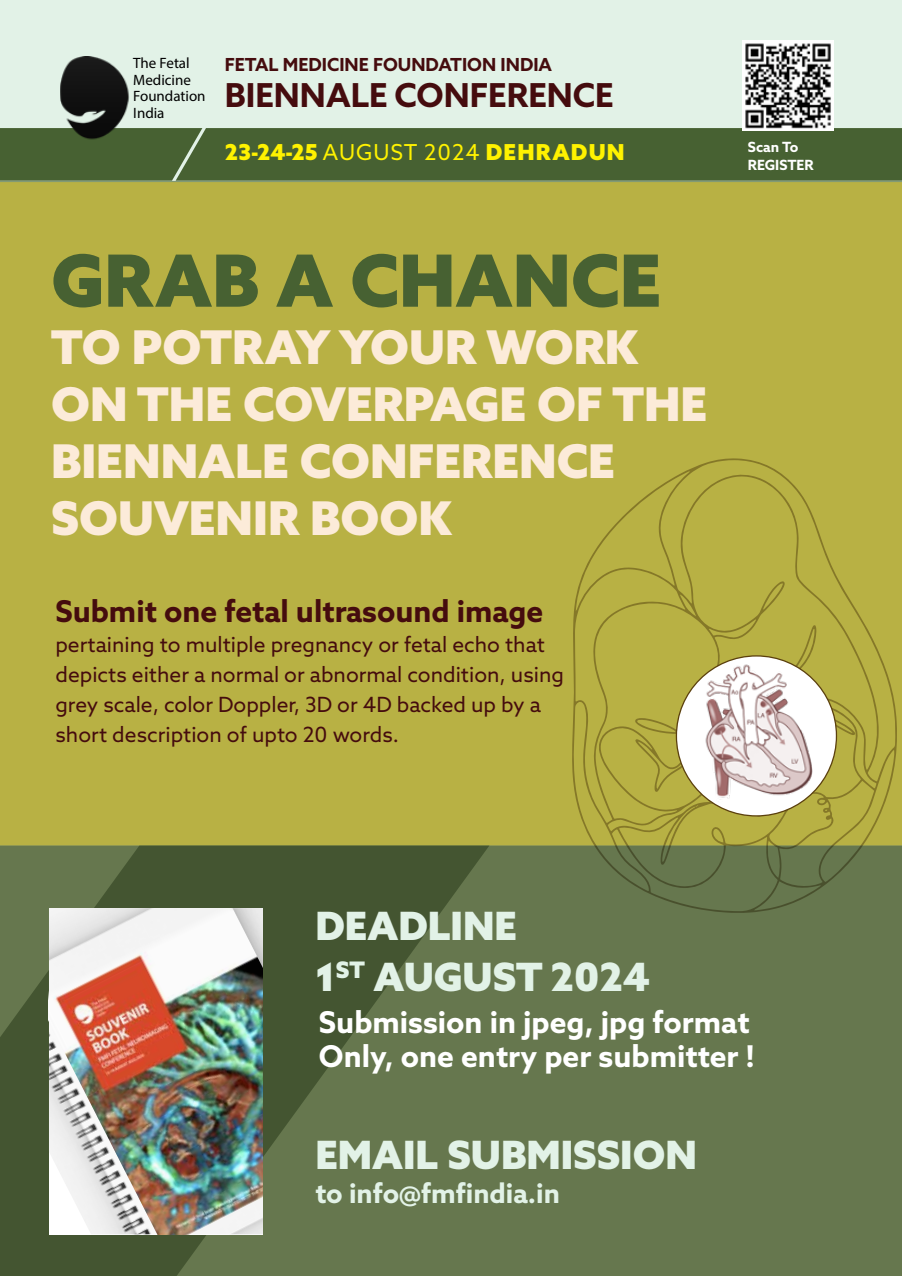
<style>
.page{position:relative;width:902px;height:1276px;background:#fff}
.page>*{position:absolute;margin:0;border:0;box-sizing:border-box;transform-origin:0 0}
.t1{font:900 72px "Azo Sans";color:#476132}
.t2{font:900 46.5px/57px "Azo Sans";color:#fcebd9}
.t3{font:900 39px/51px "Azo Sans";color:#e2f2e7}
.t4{font:700 33px "Azo Sans";color:#450c0e}
.t5{font:700 30px/34.5px "Azo Sans";color:#fff}
.t6{font:700 30px "Azo Sans";color:#450c0e}
.t7{font:700 27px "Azo Sans";color:#e2f2e7}
.t8{font:900 22.05px "Azo Sans";letter-spacing:.05em;color:#fff200}
.t9{font:21px/30px "Azo Sans";color:#450c0e}
.t10{font:700 18px "Azo Sans";color:#450c0e}
.t11{font:15px/16.5px "Myriad Pro";color:#000}
.t12{font:700 14.1px/17.5px "Azo Sans";color:#fff}
.s1{font-weight:400}
</style>
<div class="page">
<div style="left:0;top:0;width:901px;height:1276px;background:#e2f2e7"></div>
<div style="left:0;top:128px;width:901px;height:53px;background:#476132"></div>
<div style="left:0;top:845px;width:901px;height:431px;background:#66774e"></div>
<div style="left:0;top:182px;width:901px;height:663px;background:#b8b144"></div>
<svg style="left:571px;top:458px;width:327px;height:455px"></svg>
<svg style="left:0;top:845px;width:489px;height:431px"></svg>
<div style="left:676px;top:656px;width:160px;height:160px;background:#fff;border-radius:50%"></div>
<img style="left:697px;top:656px;width:139px;height:148px">
<img style="left:742px;top:40px;width:91px;height:91px">
<img style="left:49px;top:908px;width:214px;height:326px">
<img style="left:60px;top:57px;width:71px;height:89px">
<p class="t11" style="left:133px;top:54px;width:74px">The Fetal<br>Medicine<br>Foundation<br>India</p>
<p class="t10" style="left:225px;top:52px;width:329px">FETAL MEDICINE FOUNDATION INDIA</p>
<h3 class="t4" style="left:225px;top:73px;width:390px">BIENNALE CONFERENCE</h3>
<p class="t8" style="left:225px;top:137px;width:401px">23-24-25 <span class="s1">AUGUST 2024</span> DEHRADUN</p>
<h1 class="t1" style="left:51px;top:233px;width:611px">GRAB A CHANCE</h1>
<h2 class="t2" style="left:51px;top:317px;width:657px">TO POTRAY YOUR WORK<br>ON THE COVERPAGE OF THE<br>BIENNALE CONFERENCE<br>SOUVENIR BOOK</h2>
<h3 class="t6" style="left:55px;top:591px;width:489px">Submit one fetal ultrasound image</h3>
<p class="t9" style="left:55px;top:629px;width:510px">pertaining to multiple pregnancy or fetal echo that depicts either a normal or abnormal condition, using grey scale, color Doppler, 3D or 4D backed up by a short description of upto 20 words.</p>
<p class="t12" style="left:747px;top:138px;width:67px">Scan To<br>REGISTER</p>
<h3 class="t3" style="left:315px;top:900px;width:335px">DEADLINE<br>1<sup>ST</sup> AUGUST 2024</h3>
<h3 class="t5" style="left:319px;top:1004px;width:437px">Submission in jpeg, jpg format<br>Only, one entry per submitter !</h3>
<h3 class="t3" style="left:315px;top:1128px;width:383px">EMAIL SUBMISSION</h3>
<p class="t7" style="left:315px;top:1176px;width:246px">to info@fmfindia.in</p>
</div>
